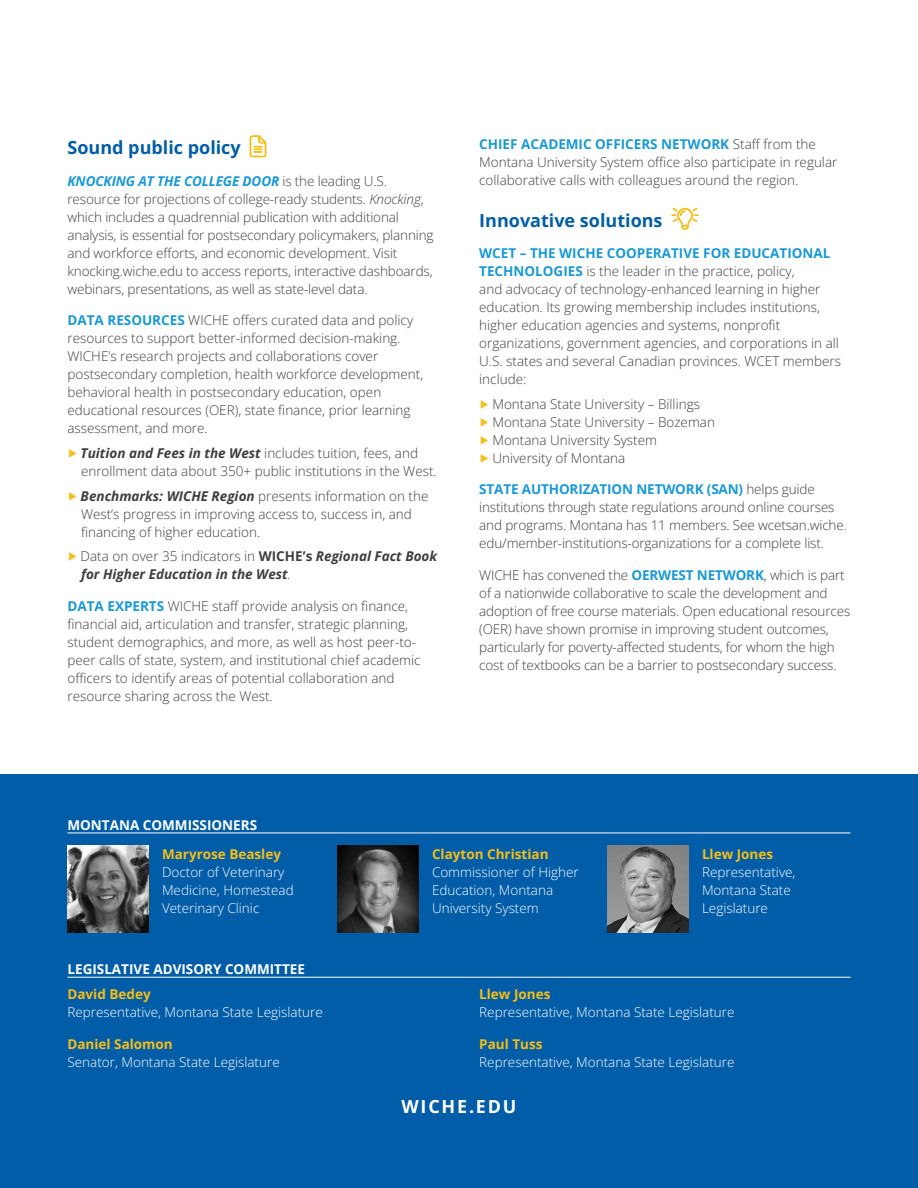
<style>
.page{position:relative;width:918px;height:1188px;background:#fff}
.page>*{position:absolute;margin:0;border:0;box-sizing:border-box;transform-origin:0 0}
.Subheading{font:700 18px "Open Sans";color:#015da7}
.Subheading-2{font:700 18px "Open Sans";letter-spacing:.1em;color:#fff}
.Body_Text{font:300 13.5px/18px "Open Sans";color:#3e3e3f}
.Body_Text-2{font:300 13.5px/18px "Open Sans";color:#fff}
.Staff_Name{font:300 13.5px/18px "Open Sans";color:#fff}
.t1{font:italic 700 13.5px/18px "Open Sans";color:#3e3e3f}
.Staff_State{font:700 13.5px "Open Sans";color:#fff}
.Staff_Name-2{font:700 13.5px "Open Sans";color:#f7be16}
.s1{color:#f7be16}
.s2{font-weight:700;font-style:italic;color:#1898d6}
.s3{font-style:italic}
.s4{font-weight:700;color:#1898d6}
.s5{font-weight:700;font-style:italic}
.s6{font-weight:300;font-style:normal}
.s7{font-style:normal}
.s8{font-weight:300}
.s9{font-weight:700;color:#f7be16}
</style>
<div class="page">
<div style="left:0;top:775px;width:918px;height:413px;background:#015da7"></div>
<hr style="left:68px;top:977px;width:782px;height:1px;background:#fff">
<svg style="left:338px;top:845px;width:80px;height:88px"></svg>
<svg style="left:68px;top:845px;width:80px;height:88px"></svg>
<svg style="left:608px;top:845px;width:80px;height:88px"></svg>
<hr style="left:68px;top:833px;width:782px;height:1px;background:#fff">
<h2 class="Subheading" style="left:68px;top:135px;width:200px">Sound public policy <span class="s1">●●■▲</span></h2>
<p class="Body_Text" style="left:68px;top:172px;width:368px"><span class="s2">KNOCKING AT THE COLLEGE DOOR</span> is the leading U.S. resource for projections of college-ready students. <span class="s3">Knocking</span>, which includes a quadrennial publication with additional analysis, is essential for postsecondary policymakers, planning and workforce efforts, and economic development. Visit knocking.wiche.edu to access reports, interactive dashboards, webinars, presentations, as well as state-level data.</p>
<p class="Body_Text" style="left:68px;top:311px;width:357px"><span class="s4">DATA RESOURCES</span> WICHE offers curated data and policy resources to support better-informed decision-making.<br>WICHE’s research projects and collaborations cover postsecondary completion, health workforce development, behavioral health in postsecondary education, open educational resources (OER), state finance, prior learning assessment, and more.</p>
<p class="Body_Text" style="left:81px;top:444px;width:357px;text-indent:-14px"><span class="s1">▶</span> <span class="s5">Tuition and Fees in the West</span> includes tuition, fees, and enrollment data about 350+ public institutions in the West.</p>
<p class="Body_Text" style="left:81px;top:487px;width:349px;text-indent:-14px"><span class="s1">▶</span> <span class="s5">Benchmarks: WICHE Region</span> presents information on the<br>West’s progress in improving access to, success in, and financing of higher education.</p>
<p class="t1" style="left:81px;top:547px;width:358px;text-indent:-14px"><span class="s1">▶</span> <span class="s6">Data on over 35 indicators in</span> <span class="s7">WICHE’s</span> Regional Fact Book for Higher Education in the West<span class="s8">.</span></p>
<p class="Body_Text" style="left:68px;top:597px;width:354px"><span class="s4">DATA EXPERTS</span> WICHE staff provide analysis on finance, financial aid, articulation and transfer, strategic planning, student demographics, and more, as well as host peer-to&shy;peer calls of state, system, and institutional chief academic officers to identify areas of potential collaboration and resource sharing across the West.</p>
<p class="Body_Text" style="left:479px;top:135px;width:360px"><span class="s4">CHIEF ACADEMIC OFFICERS NETWORK</span> Staff from the<br>Montana University System office also participate in regular collaborative calls with colleagues around the region.</p>
<h2 class="Subheading" style="left:479px;top:208px;width:220px">Innovative solutions <span class="s1">●▼◆●□■</span></h2>
<p class="Body_Text" style="left:479px;top:244px;width:363px"><span class="s4">WCET – THE WICHE COOPERATIVE FOR EDUCATIONAL TECHNOLOGIES</span> is the leader in the practice, policy,<br>and advocacy of technology-enhanced learning in higher education. Its growing membership includes institutions, higher education agencies and systems, nonprofit organizations, government agencies, and corporations in all U.S. states and several Canadian provinces. WCET members include:</p>
<p class="Body_Text" style="left:479px;top:395px;width:222px"><span class="s1">▶</span> Montana State University – Billings</p>
<p class="Body_Text" style="left:479px;top:413px;width:237px"><span class="s1">▶</span> Montana State University – Bozeman</p>
<p class="Body_Text" style="left:479px;top:431px;width:179px"><span class="s1">▶</span> Montana University System</p>
<p class="Body_Text" style="left:479px;top:449px;width:148px"><span class="s1">▶</span> University of Montana</p>
<p class="Body_Text" style="left:479px;top:480px;width:369px"><span class="s4">STATE AUTHORIZATION NETWORK (SAN)</span> helps guide institutions through state regulations around online courses and programs. Montana has 11 members. See wcetsan.wiche. edu/member-institutions-organizations for a complete list.</p>
<p class="Body_Text" style="left:479px;top:566px;width:373px">WICHE has convened the <span class="s4">OERWEST NETWORK</span>, which is part of a nationwide collaborative to scale the development and adoption of free course materials. Open educational resources (OER) have shown promise in improving student outcomes, particularly for poverty-affected students, for whom the high cost of textbooks can be a barrier to postsecondary success.</p>
<p class="Staff_State" style="left:68px;top:816px;width:191px">MONTANA COMMISSIONERS</p>
<p class="Staff_Name-2" style="left:162px;top:845px;width:121px">Maryrose Beasley</p>
<p class="Staff_Name" style="left:162px;top:863px;width:133px">Doctor of Veterinary<br>Medicine, Homestead<br>Veterinary Clinic</p>
<p class="Staff_State" style="left:68px;top:960px;width:239px">LEGISLATIVE ADVISORY COMMITTEE</p>
<p class="Body_Text-2" style="left:68px;top:985px;width:257px"><span class="s9">David Bedey<br></span>Representative, Montana State Legislature</p>
<p class="Body_Text-2" style="left:68px;top:1034px;width:214px"><span class="s9">Daniel Salomon<br></span>Senator, Montana State Legislature</p>
<p class="Staff_Name-2" style="left:432px;top:845px;width:118px">Clayton Christian</p>
<p class="Staff_Name" style="left:432px;top:863px;width:148px">Commissioner of Higher<br>Education, Montana<br>University System</p>
<p class="Staff_Name-2" style="left:702px;top:845px;width:73px">Llew Jones</p>
<p class="Staff_Name" style="left:702px;top:863px;width:95px">Representative,<br>Montana State<br>Legislature</p>
<p class="Body_Text-2" style="left:479px;top:985px;width:257px"><span class="s9">Llew Jones<br></span>Representative, Montana State Legislature</p>
<p class="Body_Text-2" style="left:479px;top:1034px;width:257px"><span class="s9">Paul Tuss<br></span>Representative, Montana State Legislature</p>
<h2 class="Subheading-2" style="left:401px;top:1094px;width:117px">WICHE.EDU</h2>
</div>
